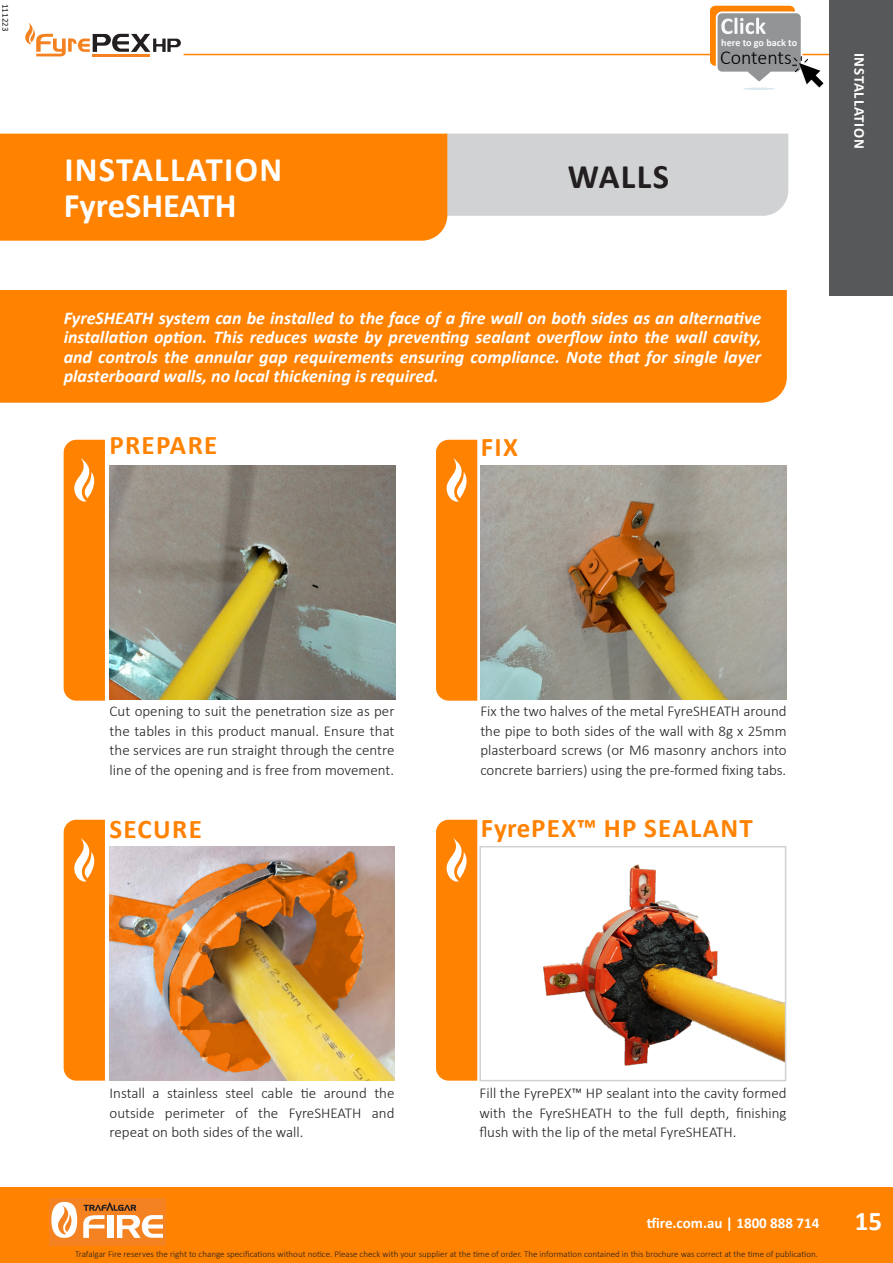
<style>
.page{position:relative;width:893px;height:1263px;background:#fff}
.page>*{position:absolute;margin:0;border:0;box-sizing:border-box;transform-origin:0 0}
.t1{font:700 34.5px "Calibri";letter-spacing:.04em;color:#fff}
.t2{font:700 34.5px "Calibri";color:#fff}
.t3{font:700 34.5px "Calibri";letter-spacing:.04em;color:#231f20}
.t4{font:700 27px "Calibri";letter-spacing:.05em;color:#ff8200}
.t5{font:700 27px "Calibri";color:#fff}
.t6{font:300 19.95px "Calibri";color:#000}
.t7{font:italic 700 18px/19.5px "Calibri";color:#fff;text-align:justify}
.t8{font:300 15px/19.5px "Calibri";color:#231f20;text-align:justify}
.t9{font:700 15px "Calibri";color:#fff}
.t10{font:700 15px "Calibri";letter-spacing:.045em;color:#fff}
.t11{font:700 10.2px "Calibri";color:#f7fafb}
.t12{font:300 9px "Calibri";color:#231f20}
.t13{font:9px "Calibri";color:#231f20}
</style>
<div class="page">
<svg style="left:25px;top:22px;width:156px;height:34px"></svg>
<hr style="left:92px;top:54px;width:58px;height:2px;background:#f58220">
<div style="left:447px;top:134px;width:341px;height:82px;background:#d1d2d4"></div>
<div style="left:0;top:134px;width:447px;height:107px;background:#ff8200"></div>
<div style="left:0;top:290px;width:787px;height:113px;background:#ff8200"></div>
<img style="left:110px;top:466px;width:286px;height:233px">
<img style="left:480px;top:466px;width:306px;height:233px">
<img style="left:110px;top:847px;width:284px;height:233px">
<img style="left:543px;top:864px;width:240px;height:202px">
<div style="left:479px;top:846px;width:307px;height:235px;border:2px solid #d1d2d4"></div>
<svg style="left:64px;top:440px;width:41px;height:261px;background:#ff870b"></svg>
<svg style="left:64px;top:820px;width:41px;height:261px;background:#ff870b"></svg>
<div style="left:436px;top:440px;width:41px;height:261px;background:#ff8200"></div>
<div style="left:436px;top:820px;width:41px;height:261px;background:#ff8200"></div>
<div style="left:0;top:1187px;width:893px;height:76px;background:#ff8200"></div>
<div style="left:50px;top:1197px;width:116px;height:48px;background:#f58220"></div>
<svg style="left:83px;top:1202px;width:80px;height:36px"></svg>
<svg style="left:51px;top:1202px;width:26px;height:36px"></svg>
<hr style="left:184px;top:54px;width:645px;height:1px;background:#ff8200">
<hr style="left:743px;top:88px;width:32px;height:2px;background:#d8e9ef;border-radius:50%">
<svg style="left:710px;top:6px;width:113px;height:82px"></svg>
<div style="left:829px;top:0;width:64px;height:296px;background:#57585a"></div>
<p class="t13" style="left:12px;top:4px;width:29px;rotate:90deg">111223</p>
<p class="t1" style="left:64px;top:146px;width:219px">INSTALLATION</p>
<p class="t2" style="left:64px;top:182px;width:174px">FyreSHEATH</p>
<p class="t3" style="left:568px;top:152px;width:103px">WALLS</p>
<p class="t11" style="left:721px;top:35px;width:77px">here to go back to</p>
<h3 class="t6" style="left:720px;top:45px;width:73px">Contents</h3>
<p class="t7" style="left:64px;top:307px;width:699px">FyreSHEATH system can be installed to the face of a fire wall on both sides as an alternative installation option. This reduces waste by preventing sealant overflow into the wall cavity, and controls the annular gap requirements ensuring compliance. Note that for single layer plasterboard walls, no local thickening is required.</p>
<p class="t4" style="left:109px;top:426px;width:109px">PREPARE</p>
<p class="t4" style="left:481px;top:427px;width:39px">FIX</p>
<p class="t10" style="left:870px;top:53px;width:98px;rotate:90deg">INSTALLATION</p>
<p class="t8" style="left:110px;top:701px;width:286px">Cut opening to suit the penetration size as per the tables in this product manual. Ensure that the services are run straight through the centre line of the opening and is free from movement.</p>
<p class="t8" style="left:480px;top:701px;width:308px">Fix the two halves of the metal FyreSHEATH around the pipe to both sides of the wall with 8g x 25mm plasterboard screws (or M6 masonry anchors into concrete barriers) using the pre-formed fixing tabs.</p>
<p class="t4" style="left:109px;top:810px;width:94px">SECURE</p>
<p class="t4" style="left:481px;top:809px;width:273px">FyrePEX™ HP SEALANT</p>
<p class="t8" style="left:110px;top:1083px;width:286px">Install a stainless steel cable tie around the outside perimeter of the FyreSHEATH and repeat on both sides of the wall.</p>
<p class="t8" style="left:479px;top:1083px;width:309px">Fill the FyrePEX™ HP sealant into the cavity formed with the FyreSHEATH to the full depth, finishing flush with the lip of the metal FyreSHEATH.</p>
<p class="t9" style="left:647px;top:1212px;width:174px">tfire.com.au | 1800 888 714</p>
<h2 class="t5" style="left:855px;top:1202px;width:29px">15</h2>
<p class="t12" style="left:75px;top:1249px;width:744px">Trafalgar Fire reserves the right to change specifications without notice. Please check with your supplier at the time of order. The information contained in this brochure was correct at the time of publication.</p>
</div>
